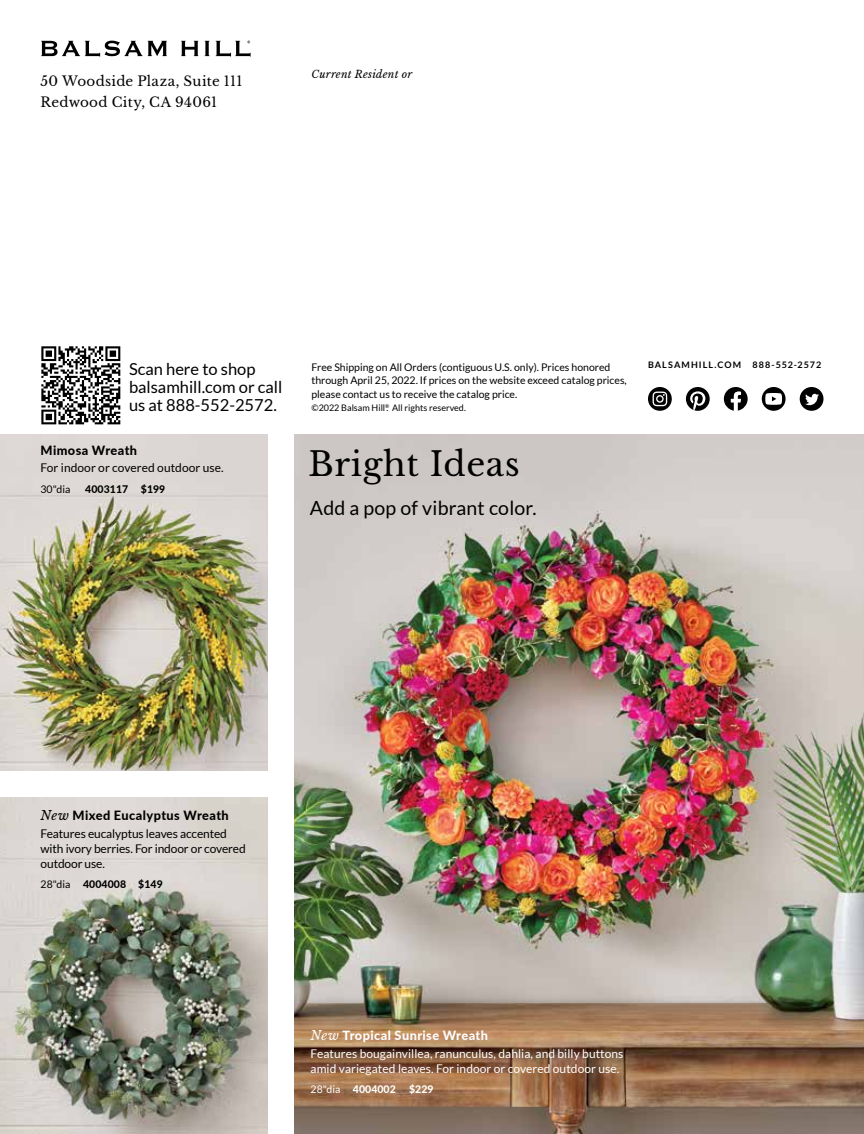
<style>
.page{position:relative;width:864px;height:1134px;background:#fff}
.page>*{position:absolute;margin:0;border:0;box-sizing:border-box;transform-origin:0 0}
.t1{font:33px "Libre Baskerville";letter-spacing:.02em;color:#000}
.t2{font:19.5px "Lato";letter-spacing:.01em;color:#000}
.t3{font:16.5px/18px "Lato";color:#000}
.t4{font:13.5px/21px "Libre Baskerville";letter-spacing:.025em;color:#000}
.t5{font:800 12.75px "Lato";letter-spacing:.035em;color:#000}
.t6{font:800 12.75px "Lato";letter-spacing:.035em;color:#fff}
.t7{font:12px/15px "Lato";letter-spacing:-.01em;color:#000}
.t8{font:12px/15px "Lato";letter-spacing:.005em;color:#fff}
.t9{font:10.5px/13.5px "Lato";color:#000}
.t10{font:800 10.5px "Lato";letter-spacing:.005em;color:#000}
.t11{font:italic 10.5px "Libre Baskerville";letter-spacing:.025em;color:#000}
.t12{font:800 10.5px "Lato";letter-spacing:.005em;color:#fff}
.t13{font:9px "Lato";color:#000}
.t14{font:700 9px "Lato";letter-spacing:.115em;color:#000}
.s1{font-family:"Libre Baskerville";font-weight:400;font-style:italic}
.s2{font-weight:400}
</style>
<div class="page">
<img style="left:0;top:798px;width:268px;height:336px">
<img style="left:0;top:434px;width:268px;height:337px">
<img style="left:294px;top:434px;width:570px;height:700px">
<svg style="left:41px;top:41px;width:126px;height:16px"></svg>
<svg style="left:181px;top:41px;width:17px;height:15px"></svg>
<svg style="left:205px;top:41px;width:4px;height:15px"></svg>
<svg style="left:216px;top:41px;width:35px;height:16px"></svg>
<div style="left:800px;top:387px;width:23px;height:24px;background:#000;border-radius:50%"></div>
<svg style="left:805px;top:394px;width:14px;height:11px"></svg>
<div style="left:762px;top:387px;width:24px;height:24px;background:#000;border-radius:50%"></div>
<svg style="left:765px;top:393px;width:17px;height:12px"></svg>
<svg style="left:724px;top:387px;width:24px;height:24px"></svg>
<svg style="left:686px;top:387px;width:24px;height:24px"></svg>
<svg style="left:648px;top:387px;width:24px;height:24px"></svg>
<svg style="left:653px;top:392px;width:14px;height:14px"></svg>
<img style="left:41px;top:346px;width:80px;height:79px">
<p class="t4" style="left:40px;top:71px;width:203px">50 Woodside Plaza, Suite 111<br>Redwood City, CA 94061</p>
<p class="t11" style="left:311px;top:67px;width:102px">Current Resident or</p>
<h3 class="t3" style="left:129px;top:359px;width:155px">Scan here to shop balsamhill.com or call us at 888-552-2572.</h3>
<p class="t9" style="left:311px;top:360px;width:301px">Free Shipping on All Orders (contiguous U.S. only). Prices honored</p>
<p class="t14" style="left:648px;top:360px;width:95px">BALSAMHILL.COM</p>
<p class="t14" style="left:752px;top:360px;width:70px">888-552-2572</p>
<p class="t9" style="left:311px;top:374px;width:317px">through April 25, 2022. If prices on the website exceed catalog prices, please contact us to receive the catalog price.</p>
<p class="t13" style="left:311px;top:403px;width:156px">©2022 Balsam Hill<sup>®</sup>. All rights reserved.</p>
<h1 class="t1" style="left:309px;top:444px;width:213px">Bright Ideas</h1>
<h2 class="t2" style="left:310px;top:497px;width:228px">Add a pop of vibrant color.</h2>
<p class="t5" style="left:40px;top:441px;width:98px">Mimosa Wreath</p>
<p class="t7" style="left:40px;top:460px;width:185px">For indoor or covered outdoor use.</p>
<p class="t9" style="left:40px;top:482px;width:32px">30"dia</p>
<p class="t10" style="left:85px;top:481px;width:82px">4003117 $199</p>
<p class="t5" style="left:41px;top:806px;width:190px"><span class="s1">New</span> Mixed Eucalyptus Wreath</p>
<p class="t7" style="left:41px;top:826px;width:207px">Features eucalyptus leaves accented with ivory berries. For indoor or covered outdoor use.</p>
<p class="t10" style="left:41px;top:877px;width:124px"><span class="s2">28"dia</span> 4004008 $149</p>
<p class="t6" style="left:311px;top:1026px;width:179px"><span class="s1">New</span> Tropical Sunrise Wreath</p>
<p class="t8" style="left:311px;top:1046px;width:314px">Features bougainvillea, ranunculus, dahlia, and billy buttons amid variegated leaves. For indoor or covered outdoor use.</p>
<p class="t12" style="left:311px;top:1082px;width:87px"><span class="s2">28"dia</span> 4004002</p>
<p class="t12" style="left:409px;top:1082px;width:26px">$229</p>
</div>
